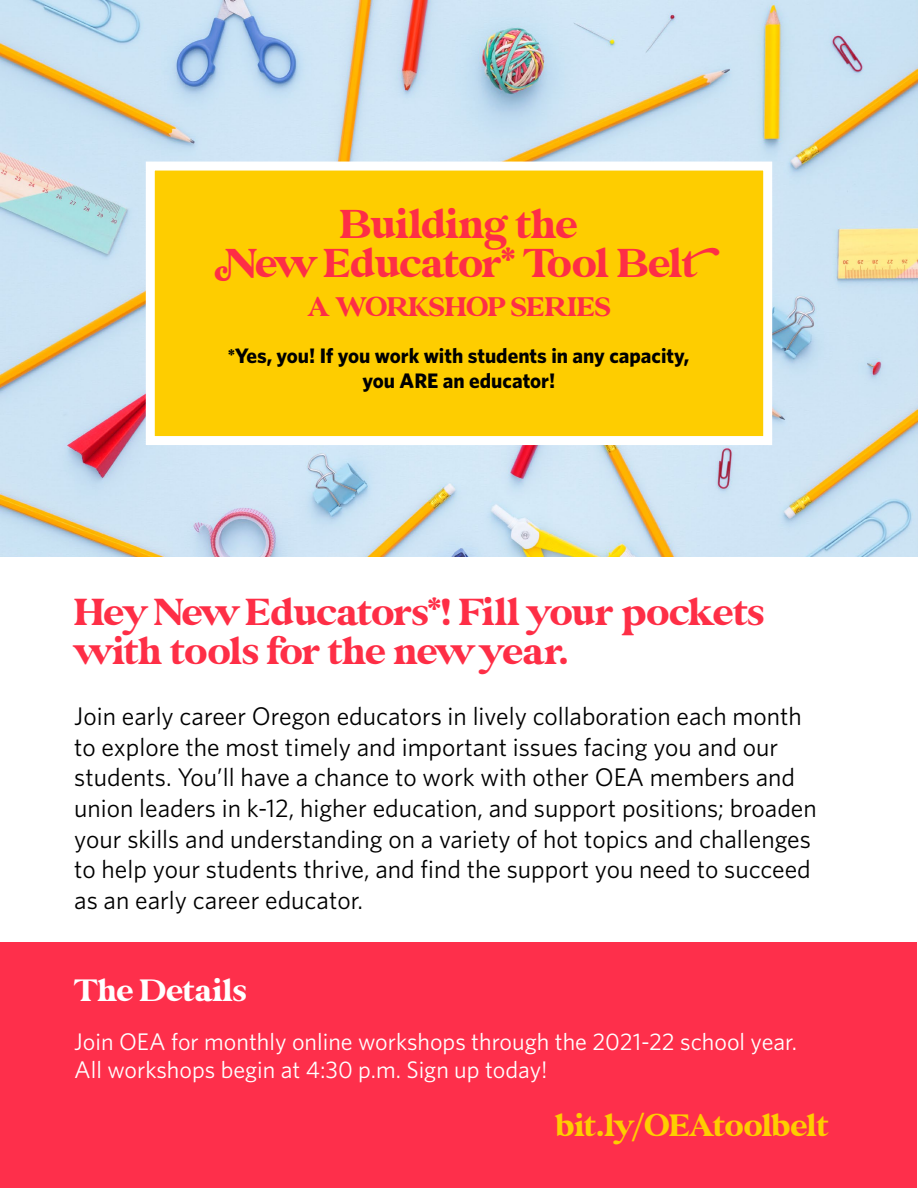
<style>
.page{position:relative;width:918px;height:1188px;background:#fff}
.page>*{position:absolute;margin:0;border:0;box-sizing:border-box;transform-origin:0 0}
.t1{font:45px/39px "Glamour Absolute Extended";color:#fe2e46;text-align:center}
.t2{font:42px/39px "Glamour Absolute Extended";color:#fe2e46}
.t3{font:34.5px "Glamour Absolute Extended";color:#fecd00}
.t4{font:34.5px "Glamour Absolute Extended";color:#fff}
.t5{font:30px "Glamour Absolute Extended";color:#fe2e46}
.t6{font:25.5px/30.6px "Whitney";color:#000}
.t7{font:24px/28.8px "Whitney";color:#fff}
.t8{font:700 21px/25.2px "Whitney";color:#000;text-align:center}
.s1{font-family:"Glamour Absolute";font-weight:400}
</style>
<div class="page">
<img style="left:0;top:0;width:918px;height:556px">
<div style="left:146px;top:162px;width:626px;height:283px;background:#fecd00;border:9px solid #fff"></div>
<div style="left:1px;top:942px;width:916px;height:245px;background:#fe2f4b"></div>
<h1 class="t1" style="left:221px;top:205px;width:501px">Building the<br>New Educator* Tool Belt</h1>
<p class="t5" style="left:307px;top:288px;width:305px">A WORKSHOP SERIES</p>
<p class="t8" style="left:229px;top:342px;width:462px"><span class="s1">*</span>Yes, you! If you work with students in any capacity, you ARE an educator!</p>
<h2 class="t2" style="left:74px;top:593px;width:691px">Hey New Educators*! Fill your pockets with tools for the new year.</h2>
<p class="t6" style="left:74px;top:700px;width:744px">Join early career Oregon educators in lively collaboration each month to explore the most timely and important issues facing you and our students. You’ll have a chance to work with other OEA members and union leaders in k-12, higher education, and support positions; broaden your skills and understanding on a variety of hot topics and challenges to help your students thrive, and find the support you need to succeed as an early career educator.</p>
<h3 class="t4" style="left:74px;top:970px;width:174px">The Details</h3>
<p class="t7" style="left:74px;top:1026px;width:724px">Join OEA for monthly online workshops through the 2021-22 school year.<br>All workshops begin at 4:30 p.m. Sign up today!</p>
<h3 class="t3" style="left:556px;top:1104px;width:274px">bit.ly/OEAtoolbelt</h3>
</div>
